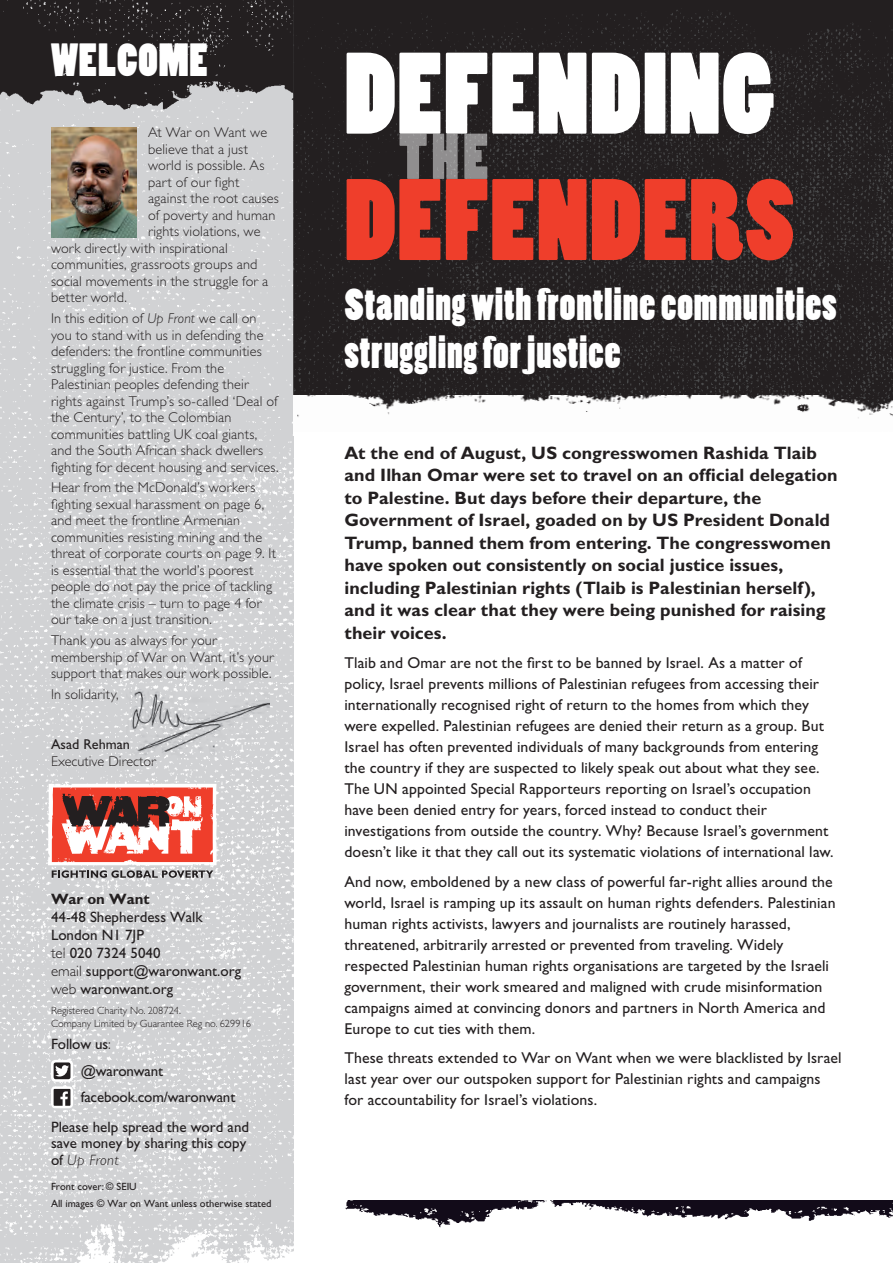
<style>
.page{position:relative;width:893px;height:1263px;background:#fff}
.page>*{position:absolute;margin:0;border:0;box-sizing:border-box;transform-origin:0 0}
.t1{font:108px "Poplar Std";letter-spacing:.01em;color:#fff}
.t2{font:108px "Poplar Std";letter-spacing:.01em;color:#ef3e2b}
.t3{font:43.5px "Poplar Std";letter-spacing:.02em;color:#fff}
.t4{font:42px/48px "Poplar Std";letter-spacing:.02em;color:#fff}
.t5{font:700 18px/22.5px "Gill Sans Std";letter-spacing:.005em;color:#231f20}
.t6{font:15.75px/21px "Gill Sans Std";letter-spacing:.005em;color:#231f20}
.t7{font:15px/18px "Gill Sans Std";color:#231f20}
.t8{font:700 15px "Gill Sans Std";color:#231f20}
.t9{font:300 14.25px/16.5px "Gill Sans Std";letter-spacing:.01em;color:#231f20}
.t10{font:14.25px "Gill Sans Std";color:#231f20}
.t11{font:300 10.5px/13.5px "Gill Sans Std";color:#231f20}
.t12{font:10.5px/16.2px "Gill Sans Std";color:#231f20}
.s1{font-style:italic}
.s2{font-weight:300}
.s3{font-weight:300;font-style:italic}
</style>
<div class="page">
<img style="left:0;top:110px;width:293px;height:1153px">
<img style="left:0;top:0;width:293px;height:110px">
<img style="left:51px;top:128px;width:85px;height:109px">
<svg style="left:51px;top:1060px;width:22px;height:22px"></svg>
<div style="left:54px;top:1062px;width:16px;height:17px;background:#231f20;border-radius:2px"></div>
<svg style="left:55px;top:1065px;width:14px;height:11px"></svg>
<svg style="left:51px;top:1086px;width:22px;height:22px"></svg>
<svg style="left:54px;top:1089px;width:16px;height:17px"></svg>
<svg style="left:48px;top:784px;width:169px;height:94px"></svg>
<img style="left:127px;top:689px;width:142px;height:68px">
<img style="left:293px;top:0;width:600px;height:395px">
<img style="left:297px;top:395px;width:596px;height:24px">
<img style="left:345px;top:1200px;width:548px;height:28px">
<svg style="left:399px;top:134px;width:28px;height:45px"></svg>
<svg style="left:433px;top:134px;width:25px;height:45px"></svg>
<svg style="left:464px;top:134px;width:23px;height:45px"></svg>
<h2 class="t3" style="left:51px;top:36px;width:158px">WELCOME</h2>
<p class="t9" style="left:148px;top:124px;width:121px">At War on Want we</p>
<p class="t9" style="left:148px;top:141px;width:102px">believe that a just</p>
<p class="t9" style="left:148px;top:157px;width:118px">world is possible. As</p>
<p class="t9" style="left:148px;top:174px;width:93px">part of our fight</p>
<p class="t9" style="left:148px;top:190px;width:132px">against the root causes</p>
<p class="t9" style="left:148px;top:207px;width:129px">of poverty and human</p>
<p class="t9" style="left:148px;top:223px;width:114px">rights violations, we</p>
<p class="t9" style="left:51px;top:240px;width:178px">work directly with inspirational</p>
<p class="t9" style="left:51px;top:256px;width:208px">communities, grassroots groups and</p>
<p class="t9" style="left:51px;top:273px;width:219px">social movements in the struggle for a</p>
<p class="t9" style="left:51px;top:289px;width:77px">better world.</p>
<p class="t9" style="left:51px;top:310px;width:229px">In this edition of <span class="s1">Up Front</span> we call on you to stand with us in defending the defenders: the frontline communities struggling for justice. From the Palestinian peoples defending their rights against Trump’s so-called ‘Deal of the Century’, to the Colombian communities battling UK coal giants, and the South African shack dwellers fighting for decent housing and services.</p>
<p class="t9" style="left:51px;top:479px;width:227px">Hear from the McDonald’s workers fighting sexual harassment on page 6, and meet the frontline Armenian communities resisting mining and the threat of corporate courts on page 9. It is essential that the world’s poorest people do not pay the price of tackling the climate crisis – turn to page 4 for our take on a just transition.</p>
<p class="t9" style="left:51px;top:632px;width:224px">Thank you as always for your membership of War on Want, it’s your support that makes our work possible.</p>
<p class="t9" style="left:51px;top:686px;width:69px">In solidarity,</p>
<p class="t10" style="left:51px;top:736px;width:81px">Asad Rehman</p>
<p class="t9" style="left:51px;top:753px;width:106px">Executive Director</p>
<p class="t8" style="left:51px;top:890px;width:100px">War on Want</p>
<p class="t7" style="left:51px;top:908px;width:192px">44-48 Shepherdess Walk<br>London N1 7JP<br><span class="s2">tel</span> 020 7324 5040<br><span class="s2">email</span> support@waronwant.org <span class="s2">web</span> waronwant.org</p>
<p class="t11" style="left:51px;top:1003px;width:202px">Registered Charity No. 208724.<br>Company Limited by Guarantee Reg no. 629916</p>
<p class="t7" style="left:81px;top:1031px;width:156px;line-height:26.5px;text-indent:-30px">Follow us<span class="s2">:<br></span>@waronwant facebook.com/waronwant</p>
<p class="t7" style="left:51px;top:1118px;width:200px;line-height:16.5px">Please help spread the word and save money by sharing this copy of <span class="s3">Up Front</span></p>
<p class="t12" style="left:51px;top:1179px;width:222px">Front cover: © SEIU<br>All images © War on Want unless otherwise stated</p>
<h1 class="t1" style="left:344px;top:35px;width:431px">DEFENDING</h1>
<h1 class="t2" style="left:344px;top:161px;width:452px">DEFENDERS</h1>
<h3 class="t4" style="left:344px;top:283px;width:494px">Standing with frontline communities struggling for justice</h3>
<p class="t5" style="left:344px;top:441px;width:495px">At the end of August, US congresswomen Rashida Tlaib and Ilhan Omar were set to travel on an official delegation to Palestine. But days before their departure, the Government of Israel, goaded on by US President Donald Trump, banned them from entering. The congresswomen have spoken out consistently on social justice issues, including Palestinian rights (Tlaib is Palestinian herself), and it was clear that they were being punished for raising their voices.</p>
<p class="t6" style="left:344px;top:653px;width:491px">Tlaib and Omar are not the first to be banned by Israel. As a matter of policy, Israel prevents millions of Palestinian refugees from accessing their internationally recognised right of return to the homes from which they were expelled. Palestinian refugees are denied their return as a group. But Israel has often prevented individuals of many backgrounds from entering the country if they are suspected to likely speak out about what they see.<br>The UN appointed Special Rapporteurs reporting on Israel’s occupation have been denied entry for years, forced instead to conduct their investigations from outside the country. Why? Because Israel’s government doesn’t like it that they call out its systematic violations of international law.</p>
<p class="t6" style="left:344px;top:871px;width:493px">And now, emboldened by a new class of powerful far-right allies around the world, Israel is ramping up its assault on human rights defenders. Palestinian human rights activists, lawyers and journalists are routinely harassed, threatened, arbitrarily arrested or prevented from traveling. Widely respected Palestinian human rights organisations are targeted by the Israeli government, their work smeared and maligned with crude misinformation campaigns aimed at convincing donors and partners in North America and Europe to cut ties with them.</p>
<p class="t6" style="left:344px;top:1047px;width:499px">These threats extended to War on Want when we were blacklisted by Israel last year over our outspoken support for Palestinian rights and campaigns for accountability for Israel’s violations.</p>
</div>
